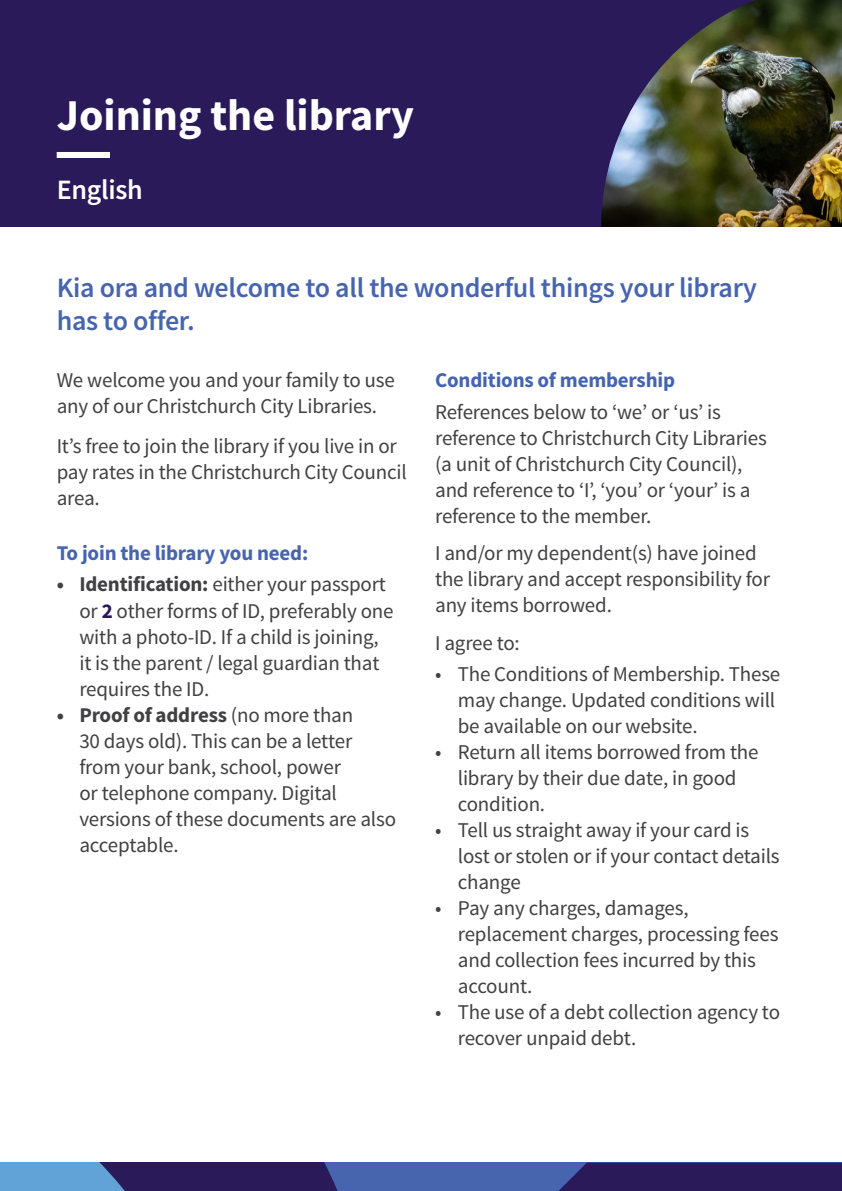
<style>
.page{position:relative;width:842px;height:1191px;background:#fff}
.page>*{position:absolute;margin:0;border:0;box-sizing:border-box;transform-origin:0 0}
.t1{font:700 44px "Source Sans Pro";color:#fff}
.t2{font:600 28px/32px "Source Sans Pro";letter-spacing:-.01em;color:#4764af}
.t3{font:600 28px "Source Sans Pro";letter-spacing:-.01em;color:#fff}
.t4{font:21px/26px "Source Sans Pro";letter-spacing:-.01em;color:#414042}
.t5{font:700 21px "Source Sans Pro";letter-spacing:-.01em;color:#4764af}
.s1{font-weight:700}
.s2{font-weight:700;color:#2a1a5a}
</style>
<div class="page">
<div style="left:0;top:0;width:842px;height:227px;background:#2a1a5a"></div>
<img style="left:601px;top:0;width:241px;height:227px">
<div style="left:0;top:1162px;width:842px;height:29px;background:#4764af"></div>
<svg style="left:558px;top:1162px;width:284px;height:29px;background:#2c1f60"></svg>
<svg style="left:0;top:1162px;width:338px;height:29px;background:#3c4885"></svg>
<div style="left:57px;top:152px;width:53px;height:6px;background:#fff"></div>
<h1 class="t1" style="left:57px;top:86px;width:359px">Joining the library</h1>
<h2 class="t3" style="left:57px;top:171px;width:88px">English</h2>
<h2 class="t2" style="left:57px;top:272px;width:702px">Kia ora and welcome to all the wonderful things your library has to offer.</h2>
<p class="t4" style="left:57px;top:367px;width:340px">We welcome you and your family to use any of our Christchurch City Libraries.</p>
<p class="t4" style="left:57px;top:434px;width:352px">It’s free to join the library if you live in or pay rates in the Christchurch City Council area.</p>
<p class="t5" style="left:57px;top:538px;width:253px">To join the library you need:</p>
<p class="t4" style="left:79px;top:572px;width:316px;text-indent:-23px"><span class="s1">• Identification:</span> either your passport or <span class="s2">2</span> other forms of ID, preferably one with a photo-ID. If a child is joining, it is the parent / legal guardian that requires the ID.</p>
<p class="t4" style="left:79px;top:702px;width:318px;text-indent:-23px"><span class="s1">• Proof of address</span> (no more than<br>30 days old). This can be a letter from your bank, school, power<br>or telephone company. Digital versions of these documents are also acceptable.</p>
<p class="t5" style="left:435px;top:366px;width:241px">Conditions of membership</p>
<p class="t4" style="left:435px;top:399px;width:333px">References below to ‘we’ or ‘us’ is reference to Christchurch City Libraries (a unit of Christchurch City Council), and reference to ‘I’, ‘you’ or ‘your’ is a reference to the member.</p>
<p class="t4" style="left:435px;top:540px;width:336px">I and/or my dependent(s) have joined the library and accept responsibility for any items borrowed.</p>
<p class="t4" style="left:435px;top:630px;width:86px">I agree to:</p>
<p class="t4" style="left:458px;top:661px;width:324px;text-indent:-23px">• The Conditions of Membership. These may change. Updated conditions will be available on our website.</p>
<p class="t4" style="left:458px;top:739px;width:302px;text-indent:-23px">• Return all items borrowed from the library by their due date, in good condition.</p>
<p class="t4" style="left:458px;top:817px;width:323px;text-indent:-23px">• Tell us straight away if your card is lost or stolen or if your contact details change</p>
<p class="t4" style="left:458px;top:895px;width:322px;text-indent:-23px">• Pay any charges, damages, replacement charges, processing fees and collection fees incurred by this account.</p>
<p class="t4" style="left:458px;top:999px;width:324px;text-indent:-23px">• The use of a debt collection agency to recover unpaid debt.</p>
</div>
